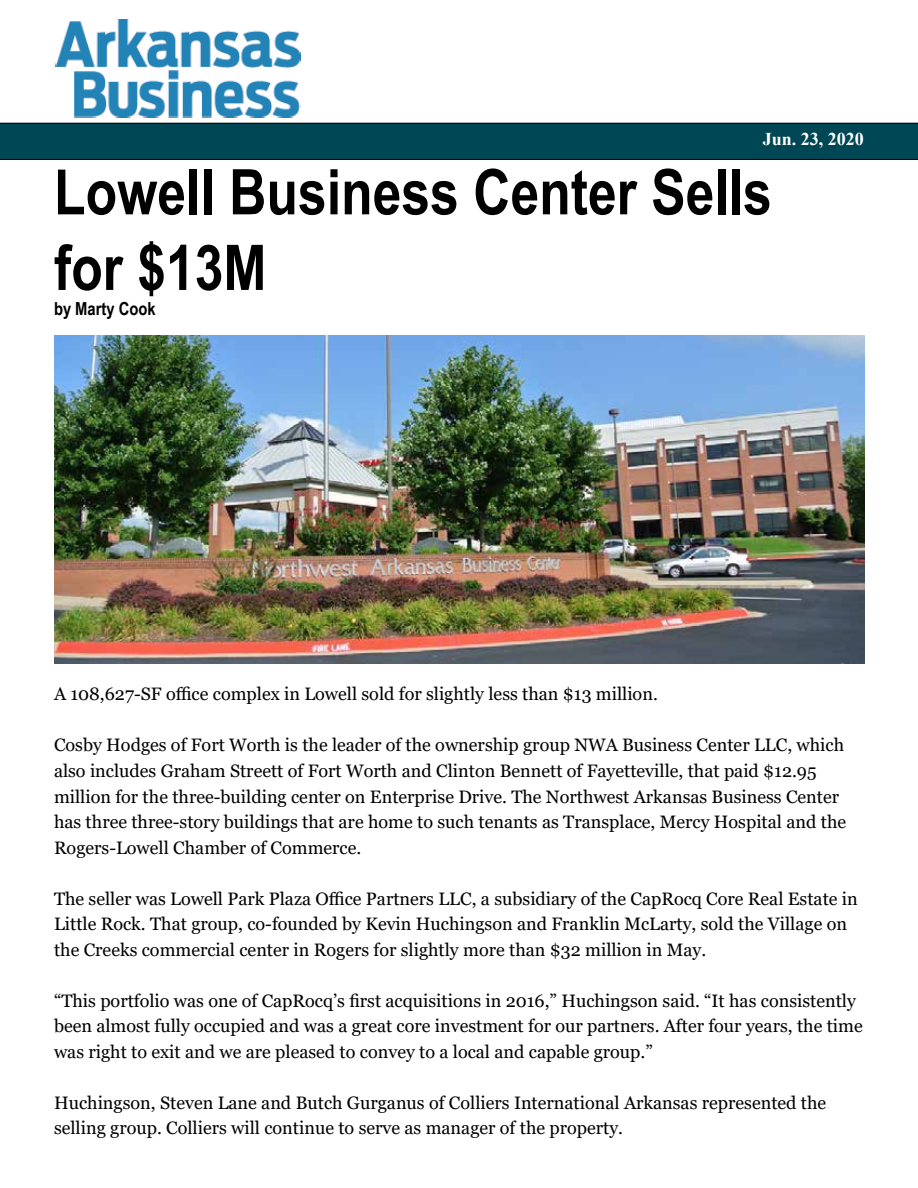
<style>
.page{position:relative;width:918px;height:1188px;background:#fff}
.page>*{position:absolute;margin:0;border:0;box-sizing:border-box;transform-origin:0 0}
.t1{font:700 63px/75.6px "Arial Narrow";color:#000}
.t2{font:18px/25.5px "Georgia";color:#000}
.t3{font:700 18px "Times New Roman";color:#fff}
.t4{font:700 18px "Arial Narrow";color:#000}
</style>
<div class="page">
<div style="left:0;top:123px;width:918px;height:37px;background:#004755"></div>
<img style="left:56px;top:19px;width:244px;height:99px">
<img style="left:54px;top:335px;width:810px;height:329px">
<p class="t3" style="left:763px;top:126px;width:103px">Jun. 23, 2020</p>
<h1 class="t1" style="left:54px;top:151px;width:719px">Lowell Business Center Sells for $13M</h1>
<p class="t4" style="left:54px;top:295px;width:103px">by Marty Cook</p>
<p class="t2" style="left:54px;top:682px;width:605px">A 108,627-SF office complex in Lowell sold for slightly less than $13 million.</p>
<p class="t2" style="left:54px;top:733px;width:794px">Cosby Hodges of Fort Worth is the leader of the ownership group NWA Business Center LLC, which also includes Graham Streett of Fort Worth and Clinton Bennett of Fayetteville, that paid $12.95 million for the three-building center on Enterprise Drive. The Northwest Arkansas Business Center has three three-story buildings that are home to such tenants as Transplace, Mercy Hospital and the Rogers-Lowell Chamber of Commerce.</p>
<p class="t2" style="left:54px;top:886px;width:805px">The seller was Lowell Park Plaza Office Partners LLC, a subsidiary of the CapRocq Core Real Estate in<br>Little Rock. That group, co-founded by Kevin Huchingson and Franklin McLarty, sold the Village on the Creeks commercial center in Rogers for slightly more than $32 million in May.</p>
<p class="t2" style="left:54px;top:988px;width:810px">“This portfolio was one of CapRocq’s first acquisitions in 2016,” Huchingson said. “It has consistently been almost fully occupied and was a great core investment for our partners. After four years, the time was right to exit and we are pleased to convey to a local and capable group.”</p>
<p class="t2" style="left:54px;top:1090px;width:774px">Huchingson, Steven Lane and Butch Gurganus of Colliers International Arkansas represented the selling group. Colliers will continue to serve as manager of the property.</p>
</div>
